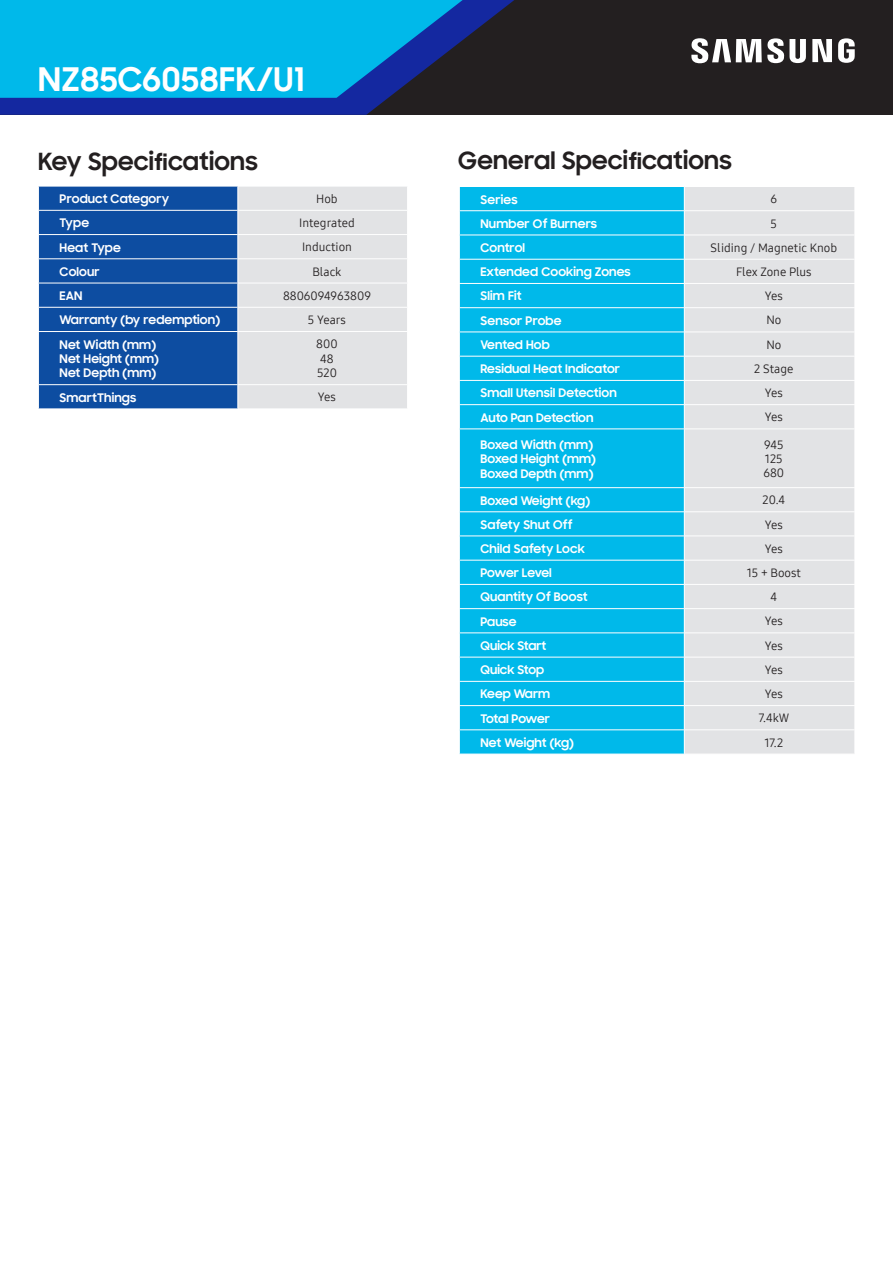
<style>
.page{position:relative;width:893px;height:1263px;background:#fff}
.page>*{position:absolute;margin:0;border:0;box-sizing:border-box;transform-origin:0 0}
.t1{font:700 33px "Samsung Sharp Sans";letter-spacing:.01em;color:#fff}
.t2{font:700 24px "Samsung Sharp Sans";letter-spacing:.01em;color:#231f20}
.t3{font:700 12px "Samsung Sharp Sans";letter-spacing:.01em;color:#fff}
.t4{font:12px "Samsung One 400";color:#231f20}
.t5{font:700 12px "Samsung Sharp Sans";letter-spacing:-.03em;color:#fff}
.t6{font:700 12px "Samsung Sharp Sans";letter-spacing:-.025em;color:#fff}
</style>
<div class="page">
<div style="left:0;top:0;width:893px;height:115px;background:#231f20"></div>
<svg style="left:0;top:0;width:514px;height:115px;fill:#1428a0"></svg>
<svg style="left:0;top:0;width:497px;height:98px;background:#059bcf"></svg>
<svg style="left:691px;top:38px;width:164px;height:25px"></svg>
<div style="left:460px;top:187px;width:224px;height:567px;background:#00b9ea"></div>
<div style="left:685px;top:187px;width:169px;height:567px;background:#e2e3e5"></div>
<hr style="left:459px;top:210px;width:225px;height:1px;background:#fff">
<hr style="left:684px;top:210px;width:171px;height:1px;background:#fff">
<hr style="left:459px;top:235px;width:225px;height:1px;background:#fff">
<hr style="left:684px;top:235px;width:171px;height:1px;background:#fff">
<hr style="left:459px;top:259px;width:225px;height:1px;background:#fff">
<hr style="left:684px;top:259px;width:171px;height:1px;background:#fff">
<hr style="left:459px;top:283px;width:225px;height:1px;background:#fff">
<hr style="left:684px;top:283px;width:171px;height:1px;background:#fff">
<hr style="left:459px;top:307px;width:225px;height:1px;background:#fff">
<hr style="left:684px;top:307px;width:171px;height:1px;background:#fff">
<hr style="left:459px;top:332px;width:225px;height:1px;background:#fff">
<hr style="left:684px;top:332px;width:171px;height:1px;background:#fff">
<hr style="left:459px;top:356px;width:225px;height:1px;background:#fff">
<hr style="left:684px;top:356px;width:171px;height:1px;background:#fff">
<hr style="left:459px;top:380px;width:225px;height:1px;background:#fff">
<hr style="left:684px;top:380px;width:171px;height:1px;background:#fff">
<hr style="left:459px;top:404px;width:225px;height:1px;background:#fff">
<svg style="left:459px;top:187px;width:1px;height:241px"></svg>
<hr style="left:684px;top:404px;width:171px;height:1px;background:#fff">
<svg style="left:684px;top:210px;width:1px;height:195px"></svg>
<svg style="left:854px;top:187px;width:1px;height:241px"></svg>
<hr style="left:459px;top:428px;width:225px;height:1px;background:#fff">
<hr style="left:684px;top:428px;width:171px;height:1px;background:#fff">
<hr style="left:459px;top:487px;width:225px;height:1px;background:#fff">
<hr style="left:684px;top:487px;width:171px;height:1px;background:#fff">
<hr style="left:459px;top:511px;width:225px;height:1px;background:#fff">
<hr style="left:684px;top:511px;width:171px;height:1px;background:#fff">
<hr style="left:459px;top:535px;width:225px;height:1px;background:#fff">
<hr style="left:684px;top:535px;width:171px;height:1px;background:#fff">
<hr style="left:459px;top:560px;width:225px;height:1px;background:#fff">
<hr style="left:684px;top:560px;width:171px;height:1px;background:#fff">
<hr style="left:459px;top:584px;width:225px;height:1px;background:#fff">
<hr style="left:684px;top:584px;width:171px;height:1px;background:#fff">
<hr style="left:459px;top:608px;width:225px;height:1px;background:#fff">
<hr style="left:684px;top:608px;width:171px;height:1px;background:#fff">
<hr style="left:459px;top:632px;width:225px;height:1px;background:#fff">
<hr style="left:684px;top:632px;width:171px;height:1px;background:#fff">
<hr style="left:459px;top:657px;width:225px;height:1px;background:#fff">
<hr style="left:684px;top:657px;width:171px;height:1px;background:#fff">
<hr style="left:459px;top:681px;width:225px;height:1px;background:#fff">
<hr style="left:684px;top:681px;width:171px;height:1px;background:#fff">
<hr style="left:459px;top:705px;width:225px;height:1px;background:#fff">
<hr style="left:684px;top:705px;width:171px;height:1px;background:#fff">
<hr style="left:459px;top:729px;width:225px;height:1px;background:#fff">
<svg style="left:459px;top:488px;width:1px;height:266px"></svg>
<hr style="left:684px;top:729px;width:171px;height:1px;background:#fff">
<svg style="left:684px;top:511px;width:1px;height:243px"></svg>
<svg style="left:854px;top:489px;width:1px;height:264px"></svg>
<svg style="left:38px;top:186px;width:369px;height:222px;background:#7496c2"></svg>
<h1 class="t1" style="left:38px;top:55px;width:268px">NZ85C6058FK/U1</h1>
<p class="t2" style="left:38px;top:143px;width:221px">Key Specifications</p>
<p class="t2" style="left:458px;top:142px;width:275px">General Specifications</p>
<p class="t3" style="left:60px;top:190px;width:111px">Product Category</p>
<p class="t4" style="left:316px;top:191px;width:23px">Hob</p>
<p class="t3" style="left:60px;top:214px;width:31px">Type</p>
<p class="t4" style="left:299px;top:215px;width:57px">Integrated</p>
<p class="t3" style="left:60px;top:238px;width:63px">Heat Type</p>
<p class="t4" style="left:302px;top:239px;width:51px">Induction</p>
<p class="t3" style="left:60px;top:263px;width:42px">Colour</p>
<p class="t4" style="left:312px;top:263px;width:31px">Black</p>
<p class="t3" style="left:60px;top:287px;width:24px">EAN</p>
<p class="t4" style="left:283px;top:288px;width:89px">8806094963809</p>
<p class="t3" style="left:60px;top:311px;width:162px">Warranty (by redemption)</p>
<p class="t4" style="left:308px;top:312px;width:40px">5 Years</p>
<p class="t3" style="left:60px;top:335px;width:98px">Net Width (mm)</p>
<p class="t3" style="left:60px;top:350px;width:101px">Net Height (mm)</p>
<p class="t3" style="left:60px;top:364px;width:98px">Net Depth (mm)</p>
<p class="t4" style="left:316px;top:336px;width:23px">800</p>
<p class="t4" style="left:320px;top:350px;width:15px">48</p>
<p class="t4" style="left:317px;top:365px;width:21px">520</p>
<p class="t3" style="left:60px;top:388px;width:78px">SmartThings</p>
<p class="t4" style="left:318px;top:389px;width:20px">Yes</p>
<p class="t3" style="left:481px;top:190px;width:38px">Series</p>
<p class="t4" style="left:771px;top:191px;width:8px">6</p>
<p class="t3" style="left:481px;top:215px;width:118px">Number Of Burners</p>
<p class="t4" style="left:771px;top:215px;width:8px">5</p>
<p class="t3" style="left:481px;top:239px;width:46px">Control</p>
<p class="t4" style="left:711px;top:239px;width:128px">Sliding / Magnetic Knob</p>
<p class="t3" style="left:481px;top:263px;width:152px">Extended Cooking Zones</p>
<p class="t4" style="left:736px;top:264px;width:77px">Flex Zone Plus</p>
<p class="t3" style="left:481px;top:287px;width:42px">Slim Fit</p>
<p class="t4" style="left:765px;top:288px;width:20px">Yes</p>
<p class="t3" style="left:481px;top:311px;width:82px">Sensor Probe</p>
<p class="t4" style="left:766px;top:312px;width:16px">No</p>
<p class="t3" style="left:481px;top:336px;width:71px">Vented Hob</p>
<p class="t4" style="left:766px;top:336px;width:16px">No</p>
<p class="t3" style="left:481px;top:360px;width:141px">Residual Heat Indicator</p>
<p class="t4" style="left:754px;top:361px;width:41px">2 Stage</p>
<p class="t3" style="left:481px;top:384px;width:138px">Small Utensil Detection</p>
<p class="t4" style="left:765px;top:385px;width:20px">Yes</p>
<p class="t3" style="left:481px;top:408px;width:114px">Auto Pan Detection</p>
<p class="t4" style="left:765px;top:409px;width:20px">Yes</p>
<p class="t3" style="left:481px;top:436px;width:114px">Boxed Width (mm)</p>
<p class="t3" style="left:481px;top:450px;width:117px">Boxed Height (mm)</p>
<p class="t3" style="left:481px;top:464px;width:114px">Boxed Depth (mm)</p>
<p class="t4" style="left:764px;top:436px;width:21px">945</p>
<p class="t4" style="left:765px;top:451px;width:19px">125</p>
<p class="t4" style="left:763px;top:465px;width:22px">680</p>
<p class="t3" style="left:481px;top:491px;width:111px">Boxed Weight (kg)</p>
<p class="t4" style="left:762px;top:492px;width:24px">20.4</p>
<p class="t3" style="left:481px;top:516px;width:93px">Safety Shut Off</p>
<p class="t4" style="left:765px;top:516px;width:20px">Yes</p>
<p class="t3" style="left:481px;top:540px;width:106px">Child Safety Lock</p>
<p class="t4" style="left:765px;top:540px;width:20px">Yes</p>
<p class="t5" style="left:481px;top:564px;width:73px">Power Level</p>
<p class="t4" style="left:747px;top:565px;width:56px">15 + Boost</p>
<p class="t3" style="left:481px;top:588px;width:109px">Quantity Of Boost</p>
<p class="t4" style="left:770px;top:589px;width:8px">4</p>
<p class="t3" style="left:481px;top:612px;width:38px">Pause</p>
<p class="t4" style="left:765px;top:613px;width:20px">Yes</p>
<p class="t3" style="left:481px;top:637px;width:67px">Quick Start</p>
<p class="t4" style="left:765px;top:637px;width:20px">Yes</p>
<p class="t3" style="left:481px;top:661px;width:65px">Quick Stop</p>
<p class="t4" style="left:765px;top:662px;width:20px">Yes</p>
<p class="t3" style="left:481px;top:685px;width:71px">Keep Warm</p>
<p class="t4" style="left:765px;top:686px;width:20px">Yes</p>
<p class="t6" style="left:481px;top:709px;width:71px">Total Power</p>
<p class="t4" style="left:759px;top:710px;width:32px">7.4kW</p>
<p class="t3" style="left:481px;top:734px;width:95px">Net Weight (kg)</p>
<p class="t4" style="left:764px;top:734px;width:20px">17.2</p>
</div>
